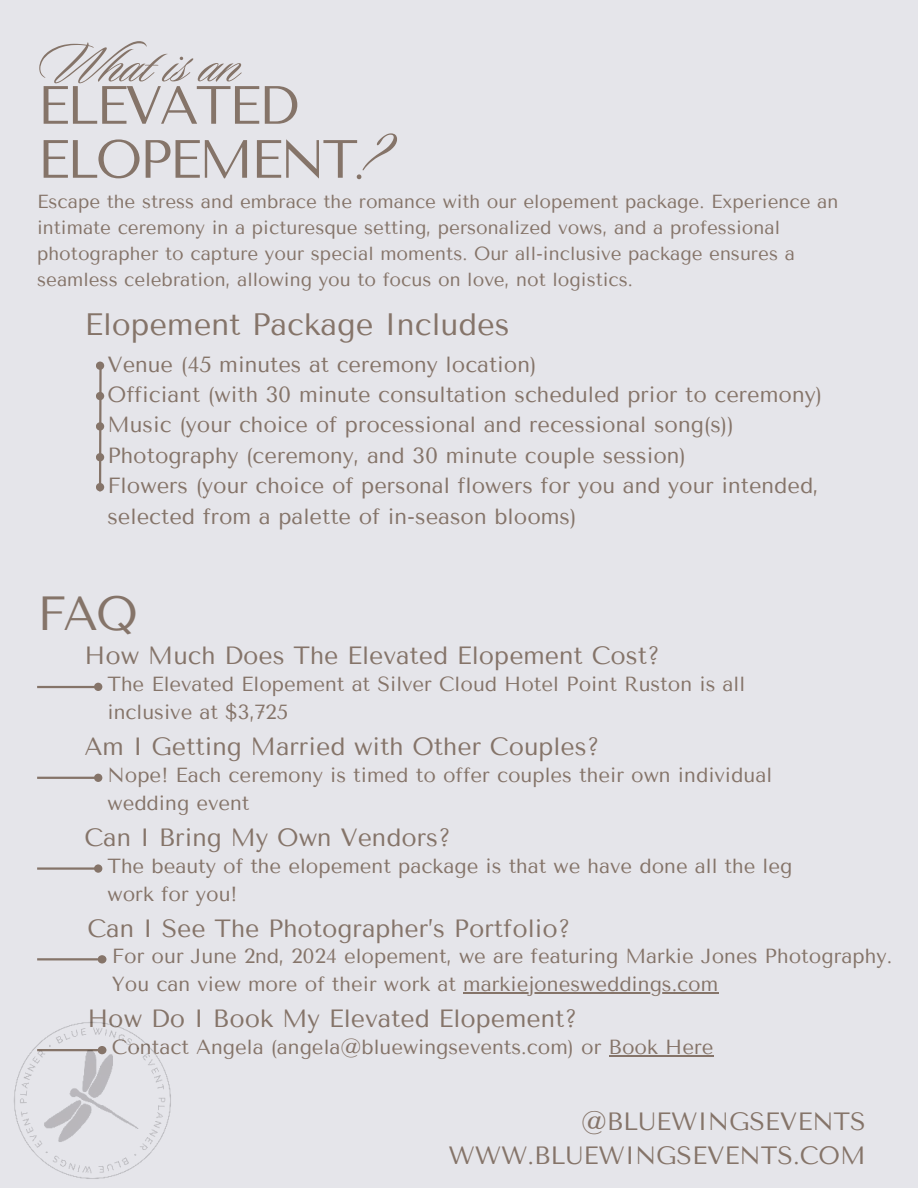
<style>
.page{position:relative;width:918px;height:1188px;background:#e5e5ea}
.page>*{position:absolute;margin:0;border:0;box-sizing:border-box;transform-origin:0 0}
.t1{font:88.5px "Sloop Script Pro";color:#857469}
.t2{font:60.45px "Sloop Script Pro";color:#857469}
.t3{font:53.7px/54px "Tenor Sans";letter-spacing:-.055em;color:#857469}
.t4{font:47.7px "Tenor Sans";color:#857469}
.t5{font:30.9px "Tenor Sans";color:#857469}
.t6{font:24.9px/34.8px "Tenor Sans";color:#857469;text-align:right}
.t7{font:21.9px/30.3px "Tenor Sans";color:#857469}
.t8{font:20.4px/28.2px "Tenor Sans";color:#857469}
.t9{font:18.9px/25.8px "Tenor Sans";color:#857469}
</style>
<div class="page">
<svg style="left:99px;top:369px;width:4px;height:123px"></svg>
<div style="left:96px;top:392px;width:8px;height:8px;background:#857469;border-radius:50%"></div>
<div style="left:96px;top:422px;width:8px;height:9px;background:#857469;border-radius:50%"></div>
<div style="left:96px;top:453px;width:8px;height:8px;background:#857469;border-radius:50%"></div>
<div style="left:96px;top:362px;width:8px;height:8px;background:#857469;border-radius:50%"></div>
<div style="left:96px;top:483px;width:8px;height:8px;background:#857469;border-radius:50%"></div>
<hr style="left:37px;top:777px;width:64px;height:2px;background:#857469">
<div style="left:94px;top:774px;width:8px;height:8px;background:#857469;border-radius:50%"></div>
<hr style="left:37px;top:867px;width:64px;height:3px;background:#857469">
<div style="left:94px;top:864px;width:8px;height:9px;background:#857469;border-radius:50%"></div>
<hr style="left:37px;top:686px;width:64px;height:2px;background:#857469">
<div style="left:94px;top:683px;width:8px;height:8px;background:#857469;border-radius:50%"></div>
<hr style="left:37px;top:958px;width:68px;height:2px;background:#857469">
<div style="left:98px;top:955px;width:8px;height:9px;background:#857469;border-radius:50%"></div>
<hr style="left:463px;top:993px;width:255px;height:1px;background:#857469">
<hr style="left:609px;top:1055px;width:105px;height:1px;background:#857469">
<img style="left:14px;top:1022px;width:157px;height:157px">
<h2 class="t2" style="left:37px;top:25px;width:204px">What is an</h2>
<h3 class="t3" style="left:37px;top:79px;width:323px">ELEVATED<br>ELOPEMENT</h3>
<h1 class="t1" style="left:354px;top:96px;width:32px">?</h1>
<p class="t9" style="left:37px;top:189px;width:803px">Escape the stress and embrace the romance with our elopement package. Experience an intimate ceremony in a picturesque setting, personalized vows, and a professional photographer to capture your special moments. Our all-inclusive package ensures a seamless celebration, allowing you to focus on love, not logistics.</p>
<h3 class="t5" style="left:84px;top:307px;width:427px">Elopement Package Includes</h3>
<p class="t7" style="left:107px;top:349px;width:716px">Venue (45 minutes at ceremony location)<br>Officiant (with 30 minute consultation scheduled prior to ceremony)<br>Music (your choice of processional and recessional song(s))<br>Photography (ceremony, and 30 minute couple session)<br>Flowers (your choice of personal flowers for you and your intended, selected from a palette of in-season blooms)</p>
<h3 class="t4" style="left:37px;top:586px;width:102px">FAQ</h3>
<p class="t6" style="left:84px;top:639px;width:577px">How Much Does The Elevated Elopement Cost?</p>
<p class="t8" style="left:107px;top:670px;width:639px">The Elevated Elopement at Silver Cloud Hotel Point Ruston is all inclusive at $3,725</p>
<p class="t6" style="left:84px;top:729px;width:517px">Am I Getting Married with Other Couples?</p>
<p class="t8" style="left:107px;top:761px;width:666px">Nope! Each ceremony is timed to offer couples their own individual wedding event</p>
<p class="t6" style="left:84px;top:820px;width:368px">Can I Bring My Own Vendors?</p>
<p class="t8" style="left:107px;top:852px;width:686px">The beauty of the elopement package is that we have done all the leg work for you!</p>
<p class="t6" style="left:87px;top:911px;width:485px">Can I See The Photographer’s Portfolio?</p>
<p class="t8" style="left:112px;top:942px;width:782px">For our June 2nd, 2024 elopement, we are featuring Markie Jones Photography.<br>You can view more of their work at markiejonesweddings.com</p>
<p class="t6" style="left:87px;top:1002px;width:492px">How Do I Book My Elevated Elopement?</p>
<p class="t8" style="left:112px;top:1033px;width:603px">Contact Angela (angela@bluewingsevents.com) or Book Here</p>
<p class="t6" style="left:448px;top:1104px;width:419px">@BLUEWINGSEVENTS<br>WWW.BLUEWINGSEVENTS.COM</p>
</div>
